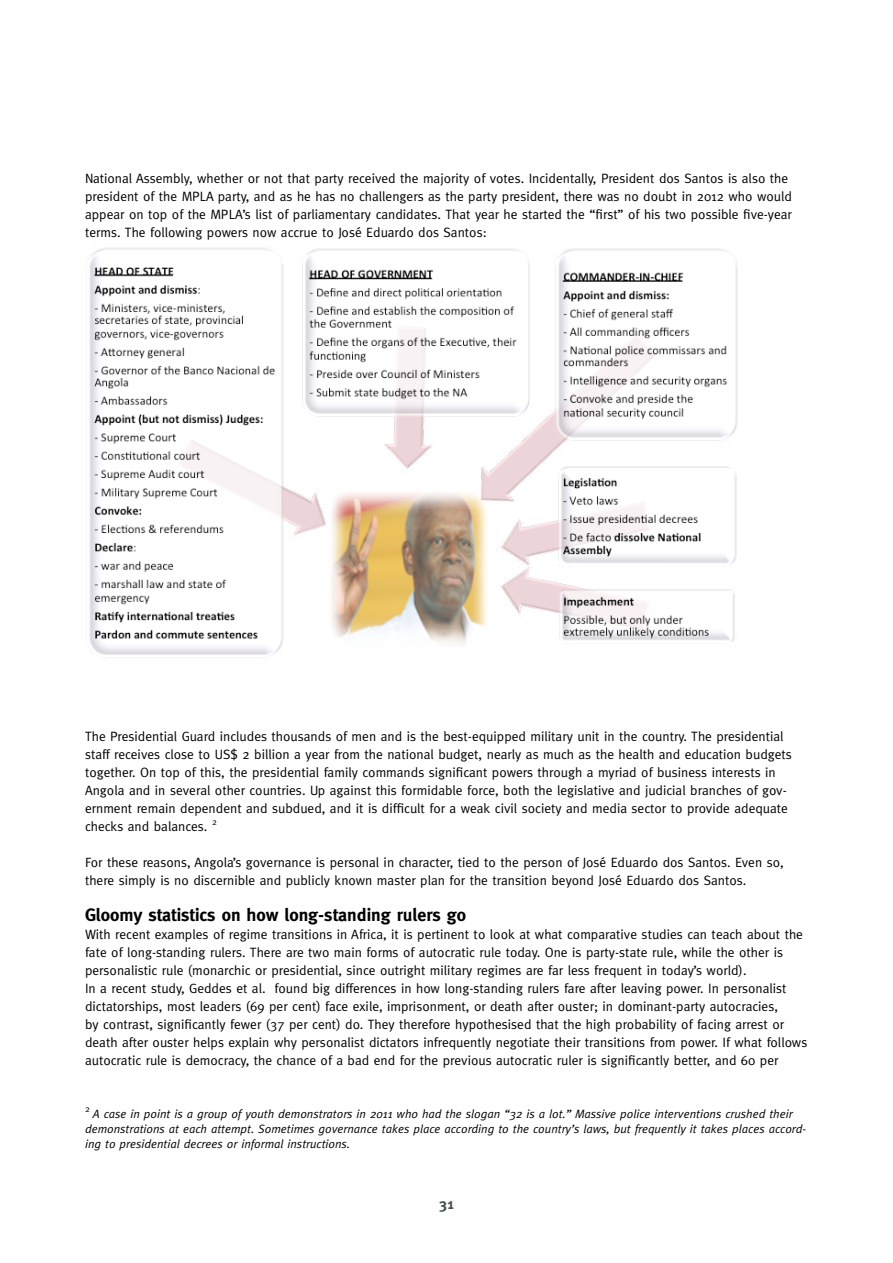
<style>
.page{position:relative;width:893px;height:1263px;background:#fff}
.page>*{position:absolute;margin:0;border:0;box-sizing:border-box;transform-origin:0 0}
.t1{font:700 18px "Meta";color:#000}
.t2{font:700 15px "Meta";color:#44514a}
.t3{font:13.5px/18px "Meta";color:#000}
.t4{font:italic 12px/15px "Meta";color:#000}
.t5{font:9px "Meta";color:#000}
</style>
<div class="page">
<img style="left:87px;top:248px;width:651px;height:410px">
<p class="t3" style="left:85px;top:169px;width:708px">National Assembly, whether or not that party received the majority of votes. Incidentally, President dos Santos is also the president of the MPLA party, and as he has no challengers as the party president, there was no doubt in 2012 who would appear on top of the MPLA’s list of parliamentary candidates. That year he started the “first” of his two possible five-year terms. The following powers now accrue to José Eduardo dos Santos:</p>
<p class="t3" style="left:85px;top:727px;width:708px">The Presidential Guard includes thousands of men and is the best-equipped military unit in the country. The presidential staff receives close to US$ 2 billion a year from the national budget, nearly as much as the health and education budgets together. On top of this, the presidential family commands significant powers through a myriad of business interests in Angola and in several other countries. Up against this formidable force, both the legislative and judicial branches of gov&shy;ernment remain dependent and subdued, and it is difficult for a weak civil society and media sector to provide adequate checks and balances. <sup>2</sup></p>
<p class="t3" style="left:85px;top:853px;width:700px">For these reasons, Angola’s governance is personal in character, tied to the person of José Eduardo dos Santos. Even so, there simply is no discernible and publicly known master plan for the transition beyond José Eduardo dos Santos.</p>
<h1 class="t1" style="left:85px;top:904px;width:383px">Gloomy statistics on how long-standing rulers go</h1>
<p class="t3" style="left:85px;top:925px;width:724px">With recent examples of regime transitions in Africa, it is pertinent to look at what comparative studies can teach about the fate of long-standing rulers. There are two main forms of autocratic rule today. One is party-state rule, while the other is personalistic rule (monarchic or presidential, since outright military regimes are far less frequent in today’s world).<br>In a recent study, Geddes et al. found big differences in how long-standing rulers fare after leaving power. In personalist dictatorships, most leaders (69 per cent) face exile, imprisonment, or death after ouster; in dominant-party autocracies,<br>by contrast, significantly fewer (37 per cent) do. They therefore hypothesised that the high probability of facing arrest or death after ouster helps explain why personalist dictators infrequently negotiate their transitions from power. If what follows autocratic rule is democracy, the chance of a bad end for the previous autocratic ruler is significantly better, and 60 per</p>
<p class="t5" style="left:85px;top:1103px;width:6px">2</p>
<p class="t4" style="left:85px;top:1106px;width:722px;text-indent:8px">A case in point is a group of youth demonstrators in 2011 who had the slogan “32 is a lot.” Massive police interventions crushed their demonstrations at each attempt. Sometimes governance takes place according to the country’s laws, but frequently it takes places accord&shy;ing to presidential decrees or informal instructions.</p>
<p class="t2" style="left:439px;top:1195px;width:16px">31</p>
</div>
